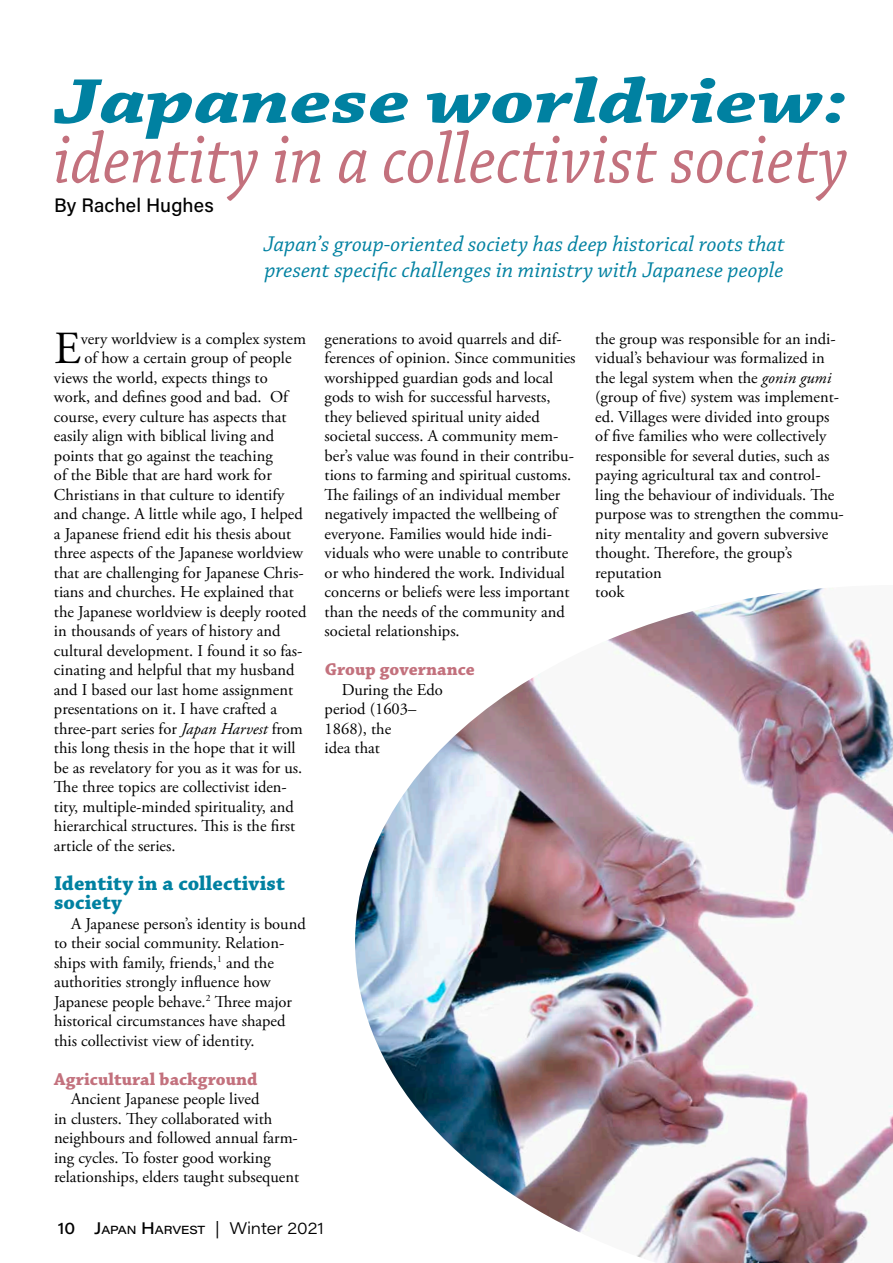
<style>
.page{position:relative;width:893px;height:1263px;background:#fff}
.page>*{position:absolute;margin:0;border:0;box-sizing:border-box;transform-origin:0 0}
.t1{font:italic 75px "Chaparral Pro";color:#c3717d;scale:.9 1}
.t2{font:italic 700 66px "Chaparral Pro";color:#0081a1;scale:1.31 1}
.t3{font:45.9px "Adobe Garamond Pro";color:#000}
.t4{font:italic 22.5px/25.8px "Chaparral Pro";letter-spacing:.005em;color:#0081a1}
.t5{font:700 21px/19.5px "Chaparral Pro";letter-spacing:.005em;color:#0081a1}
.t6{font:500 19.5px "Acumin Pro";letter-spacing:.005em;color:#000}
.t7{font:700 18px "Chaparral Pro";letter-spacing:.005em;color:#c3717d}
.t8{font:16.5px/19.5px "Adobe Garamond Pro";color:#000}
.t9{font:300 16.5px "Acumin Pro Wide";letter-spacing:-.005em;color:#000}
.s1{font-style:italic}
.s2{font-weight:500}
.s3{font-weight:500;font-size:11.55px}
</style>
<div class="page">
<img style="left:355px;top:588px;width:538px;height:675px">
<h2 class="t2" style="left:54px;top:63px;width:608px">Japanese worldview:</h2>
<h1 class="t1" style="left:54px;top:117px;width:884px">identity in a collectivist society</h1>
<h3 class="t4" style="left:263px;top:232px;width:523px">Japan’s group-oriented society has deep historical roots that present specific challenges in ministry with Japanese people</h3>
<p class="t6" style="left:54px;top:192px;width:161px">By Rachel Hughes</p>
<h3 class="t3" style="left:54px;top:321px;width:28px">E</h3>
<p class="t8" style="left:81px;top:329px;width:227px">very worldview is a complex system</p>
<p class="t8" style="left:84px;top:349px;width:209px">of how a certain group of people</p>
<p class="t8" style="left:54px;top:368px;width:215px">views the world, expects things to</p>
<p class="t8" style="left:54px;top:388px;width:235px">work, and defines good and bad. Of</p>
<p class="t8" style="left:54px;top:407px;width:234px">course, every culture has aspects that</p>
<p class="t8" style="left:54px;top:427px;width:222px">easily align with biblical living and</p>
<p class="t8" style="left:54px;top:446px;width:220px">points that go against the teaching</p>
<p class="t8" style="left:54px;top:466px;width:219px">of the Bible that are hard work for</p>
<p class="t8" style="left:54px;top:485px;width:232px">Christians in that culture to identify</p>
<p class="t8" style="left:54px;top:505px;width:250px">and change. A little while ago, I helped</p>
<p class="t8" style="left:54px;top:524px;width:239px">a Japanese friend edit his thesis about</p>
<p class="t8" style="left:54px;top:544px;width:251px">three aspects of the Japanese worldview</p>
<p class="t8" style="left:54px;top:563px;width:251px">that are challenging for Japanese Chris-</p>
<p class="t8" style="left:54px;top:583px;width:241px">tians and churches. He explained that</p>
<p class="t8" style="left:54px;top:602px;width:254px">the Japanese worldview is deeply rooted</p>
<p class="t8" style="left:54px;top:622px;width:228px">in thousands of years of history and</p>
<p class="t8" style="left:54px;top:641px;width:250px">cultural development. I found it so fas-</p>
<p class="t8" style="left:54px;top:661px;width:242px">cinating and helpful that my husband</p>
<p class="t8" style="left:54px;top:680px;width:241px">and I based our last home assignment</p>
<p class="t8" style="left:54px;top:700px;width:225px">presentations on it. I have crafted a</p>
<p class="t8" style="left:54px;top:719px;width:250px">three-part series for <span class="s1">Japan Harvest</span> from</p>
<p class="t8" style="left:54px;top:739px;width:243px">this long thesis in the hope that it will</p>
<p class="t8" style="left:54px;top:758px;width:250px">be as revelatory for you as it was for us.</p>
<p class="t8" style="left:54px;top:778px;width:234px">The three topics are collectivist iden-</p>
<p class="t8" style="left:54px;top:797px;width:241px">tity, multiple-minded spirituality, and</p>
<p class="t8" style="left:54px;top:817px;width:243px">hierarchical structures. This is the first</p>
<p class="t8" style="left:54px;top:836px;width:123px">article of the series.</p>
<p class="t5" style="left:54px;top:874px;width:232px">Identity in a collectivist society</p>
<p class="t8" style="left:54px;top:914px;width:253px;text-indent:17px">A Japanese person’s identity is bound to their social community. Relation&shy;ships with family, friends,<sup>1</sup> and the authorities strongly influence how Japanese people behave.<sup>2</sup> Three major historical circumstances have shaped this collectivist view of identity.</p>
<p class="t7" style="left:54px;top:1068px;width:205px">Agricultural background</p>
<p class="t8" style="left:54px;top:1090px;width:247px;text-indent:17px">Ancient Japanese people lived<br>in clusters. They collaborated with neighbours and followed annual farm&shy;ing cycles. To foster good working relationships, elders taught subsequent</p>
<p class="t8" style="left:325px;top:329px;width:252px">generations to avoid quarrels and dif&shy;ferences of opinion. Since communities worshipped guardian gods and local gods to wish for successful harvests, they believed spiritual unity aided societal success. A community mem&shy;ber’s value was found in their contribu&shy;tions to farming and spiritual customs.<br>The failings of an individual member negatively impacted the wellbeing of everyone. Families would hide indi&shy;viduals who were unable to contribute or who hindered the work. Individual concerns or beliefs were less important than the needs of the community and societal relationships.</p>
<p class="t7" style="left:325px;top:659px;width:152px">Group governance</p>
<p class="t8" style="left:325px;top:680px;width:120px;text-indent:17px">During the Edo period (1603–<br>1868), the<br>idea that</p>
<p class="t9" style="left:58px;top:1216px;width:267px"><span class="s2">10 J</span><span class="s3">APAN</span> <span class="s2">H</span><span class="s3">ARVEST</span> | Winter 2021</p>
<p class="t8" style="left:595px;top:329px;width:250px">the group was responsible for an indi&shy;vidual’s behaviour was formalized in the legal system when the <span class="s1">gonin gumi </span>(group of five) system was implement&shy;ed. Villages were divided into groups of five families who were collectively responsible for several duties, such as paying agricultural tax and control&shy;ling the behaviour of individuals. The purpose was to strengthen the commu&shy;nity mentality and govern subversive thought. Therefore, the group’s reputation<br>took</p>
</div>
